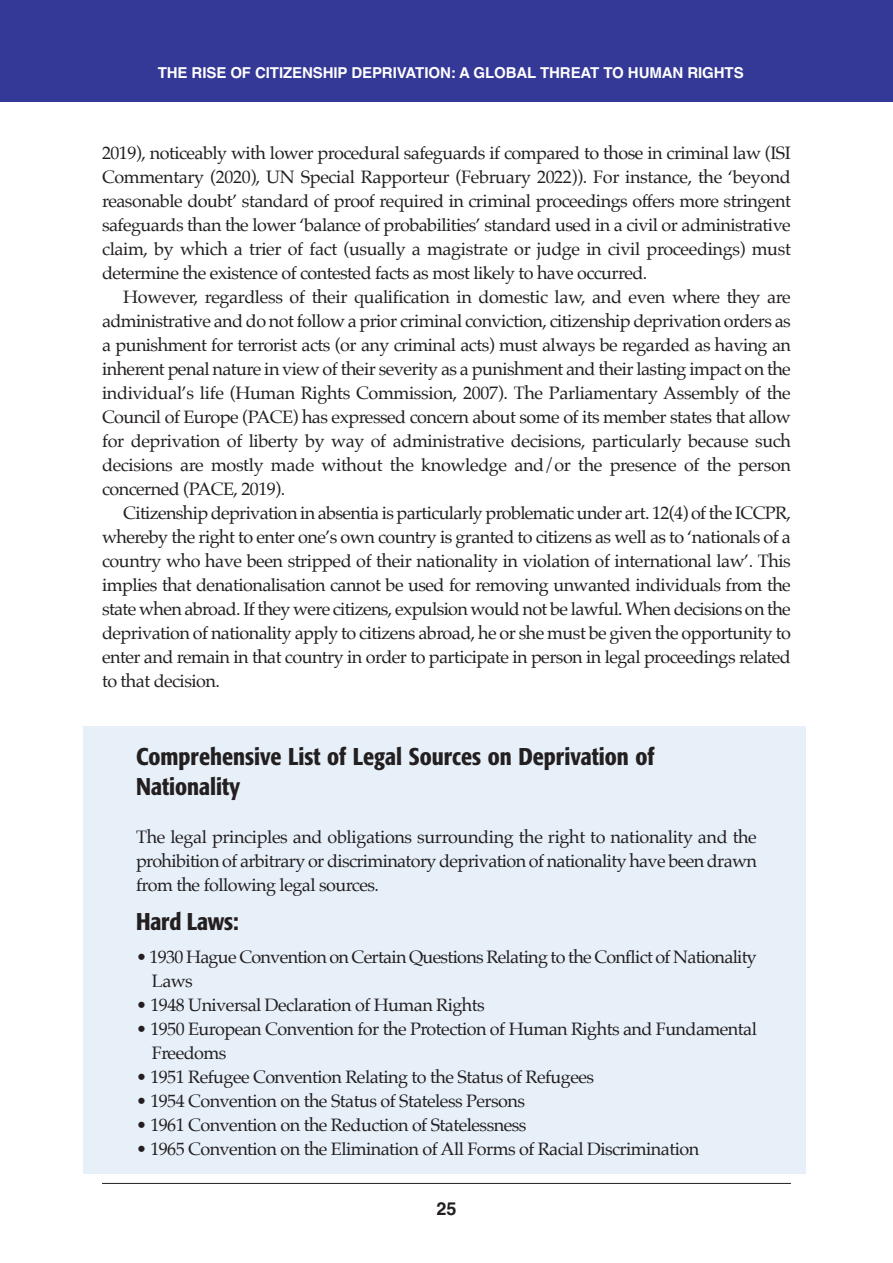
<style>
.page{position:relative;width:893px;height:1263px;background:#fff}
.page>*{position:absolute;margin:0;border:0;box-sizing:border-box;transform-origin:0 0}
.t1{font:500 condensed 24px/30px "Formata";color:#231f20}
.t2{font:18px/24px "Palatino";letter-spacing:-.03em;color:#231f20;text-align:justify}
.t3{font:700 18px "Helvetica";color:#231f20}
.t4{font:700 15px "Helvetica";letter-spacing:-.005em;color:#fff}
</style>
<div class="page">
<div style="left:83px;top:726px;width:722px;height:448px;background:#e7f0f9"></div>
<div style="left:0;top:0;width:893px;height:102px;background:#343896"></div>
<hr style="left:102px;top:1183px;width:689px;height:1px;background:#231f20">
<p class="t4" style="left:158px;top:64px;width:587px">THE RISE OF CITIZENSHIP DEPRIVATION: A GLOBAL THREAT TO HUMAN RIGHTS</p>
<p class="t2" style="left:102px;top:142px;width:690px">2019), noticeably with lower procedural safeguards if compared to those in criminal law (ISI Commentary (2020), UN Special Rapporteur (February 2022)). For instance, the ‘beyond reasonable doubt’ standard of proof required in criminal proceedings offers more stringent safeguards than the lower ‘balance of probabilities’ standard used in a civil or administrative claim, by which a trier of fact (usually a magistrate or judge in civil proceedings) must determine the existence of contested facts as most likely to have occurred.</p>
<p class="t2" style="left:102px;top:286px;width:690px;text-indent:21px">However, regardless of their qualification in domestic law, and even where they are administrative and do not follow a prior criminal conviction, citizenship deprivation orders as a punishment for terrorist acts (or any criminal acts) must always be regarded as having an inherent penal nature in view of their severity as a punishment and their lasting impact on the individual’s life (Human Rights Commission, 2007). The Parliamentary Assembly of the Council of Europe (PACE) has expressed concern about some of its member states that allow for deprivation of liberty by way of administrative decisions, particularly because such decisions are mostly made without the knowledge and/or the presence of the person concerned (PACE, 2019).</p>
<p class="t2" style="left:102px;top:502px;width:690px;text-indent:21px">Citizenship deprivation in absentia is particularly problematic under art. 12(4) of the ICCPR, whereby the right to enter one’s own country is granted to citizens as well as to ‘nationals of a country who have been stripped of their nationality in violation of international law’. This implies that denationalisation cannot be used for removing unwanted individuals from the state when abroad. If they were citizens, expulsion would not be lawful. When decisions on the deprivation of nationality apply to citizens abroad, he or she must be given the opportunity to enter and remain in that country in order to participate in person in legal proceedings related to that decision.</p>
<h1 class="t1" style="left:136px;top:743px;width:520px">Comprehensive List of Legal Sources on Deprivation of<br>Nationality</h1>
<p class="t2" style="left:136px;top:826px;width:622px">The legal principles and obligations surrounding the right to nationality and the prohibition of arbitrary or discriminatory deprivation of nationality have been drawn from the following legal sources.</p>
<h1 class="t1" style="left:136px;top:908px;width:104px">Hard Laws:</h1>
<p class="t2" style="left:152px;top:946px;width:606px;text-indent:-16px">• 1930 Hague Convention on Certain Questions Relating to the Conflict of Nationality<br>Laws</p>
<p class="t2" style="left:136px;top:994px;width:350px">• 1948 Universal Declaration of Human Rights</p>
<p class="t2" style="left:152px;top:1018px;width:606px;text-indent:-16px">• 1950 European Convention for the Protection of Human Rights and Fundamental<br>Freedoms</p>
<p class="t2" style="left:136px;top:1066px;width:460px">• 1951 Refugee Convention Relating to the Status of Refugees</p>
<p class="t2" style="left:136px;top:1090px;width:390px">• 1954 Convention on the Status of Stateless Persons</p>
<p class="t2" style="left:136px;top:1114px;width:392px">• 1961 Convention on the Reduction of Statelessness</p>
<p class="t2" style="left:136px;top:1138px;width:565px">• 1965 Convention on the Elimination of All Forms of Racial Discrimination</p>
<p class="t3" style="left:436px;top:1198px;width:22px">25</p>
</div>
